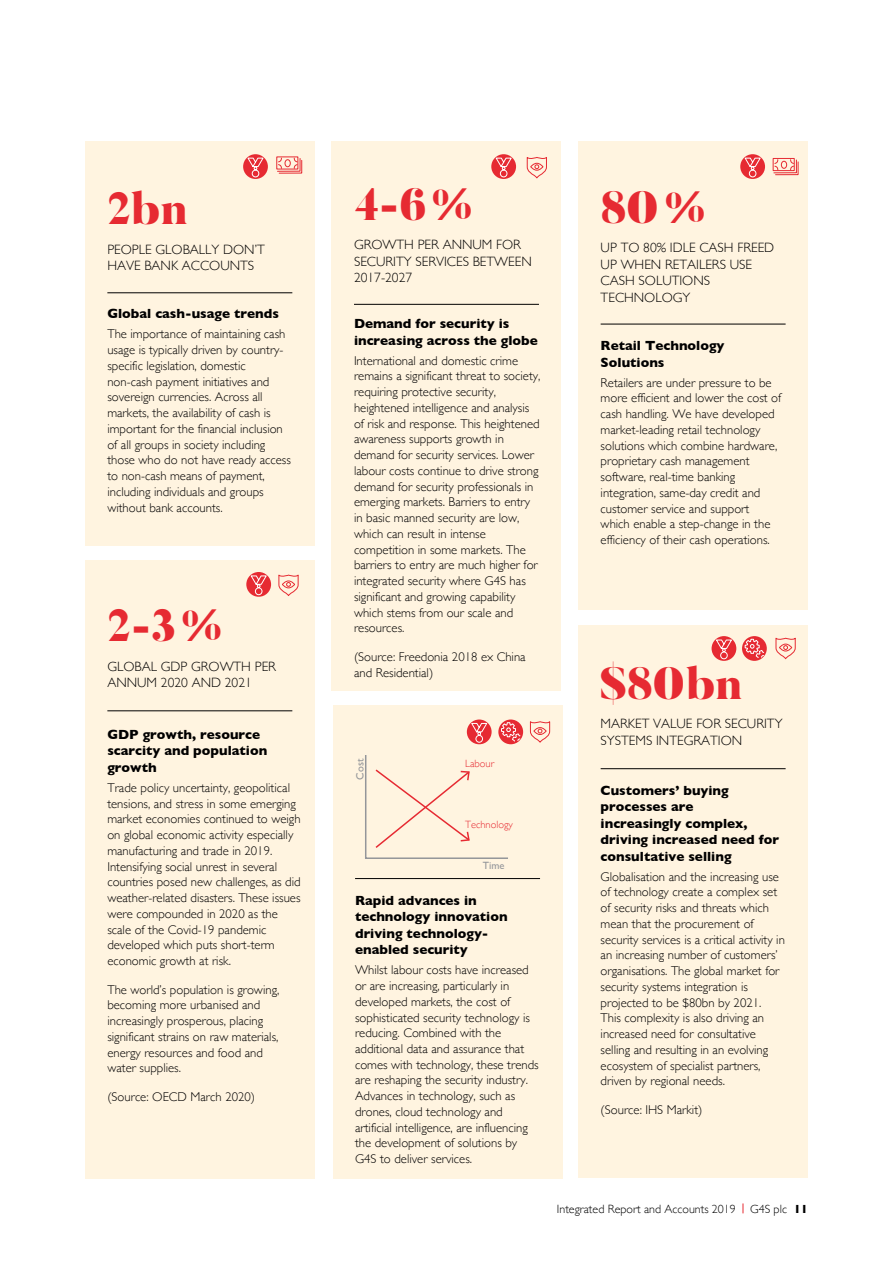
<style>
.page{position:relative;width:893px;height:1263px;background:#fff}
.page>*{position:absolute;margin:0;border:0;box-sizing:border-box;transform-origin:0 0}
.t1{font:900 45px "Butler";color:#e62a32}
.t2{font:700 13.5px/16.5px "Gill Sans";color:#000}
.t3{font:300 13.5px/16.5px "Gill Sans";color:#000}
.t4{font:300 12.75px/15.8px "Gill Sans";color:#000}
.t5{font:300 12px "Gill Sans";color:#000}
.t6{font:300 10.5px "Gill Sans";color:#e62a32}
.t7{font:10.5px "Gill Sans";color:#94969a}
.s1{font-weight:700}
</style>
<div class="page">
<div style="left:332px;top:141px;width:229px;height:550px;background:#fff4e0"></div>
<hr style="left:354px;top:304px;width:185px;height:1px;background:#000">
<svg style="left:526px;top:157px;width:21px;height:21px"></svg>
<div style="left:578px;top:625px;width:230px;height:553px;background:#fff4e0"></div>
<hr style="left:601px;top:768px;width:185px;height:1px;background:#000">
<svg style="left:775px;top:637px;width:21px;height:22px"></svg>
<div style="left:333px;top:705px;width:229px;height:474px;background:#fff4e0"></div>
<svg style="left:365px;top:755px;width:143px;height:104px"></svg>
<svg style="left:530px;top:721px;width:20px;height:21px"></svg>
<svg style="left:498px;top:719px;width:25px;height:25px"></svg>
<svg style="left:501px;top:722px;width:20px;height:20px"></svg>
<svg style="left:742px;top:636px;width:25px;height:25px"></svg>
<svg style="left:744px;top:638px;width:20px;height:20px"></svg>
<div style="left:712px;top:636px;width:24px;height:25px;background:#e62a32;border-radius:50%"></div>
<svg style="left:715px;top:639px;width:18px;height:20px"></svg>
<div style="left:578px;top:141px;width:230px;height:469px;background:#fff4e0"></div>
<hr style="left:601px;top:324px;width:185px;height:1px;background:#000">
<div style="left:773px;top:158px;width:22px;height:13px;border:1px solid #e62a32"></div>
<svg style="left:773px;top:159px;width:26px;height:16px"></svg>
<div style="left:85px;top:561px;width:230px;height:618px;background:#fff4e0"></div>
<hr style="left:107px;top:710px;width:185px;height:1px;background:#000">
<svg style="left:278px;top:574px;width:21px;height:22px"></svg>
<div style="left:85px;top:141px;width:230px;height:404px;background:#fff4e0"></div>
<hr style="left:107px;top:293px;width:185px;height:1px;background:#000">
<div style="left:276px;top:157px;width:22px;height:12px;border:1px solid #e62a32"></div>
<svg style="left:277px;top:157px;width:25px;height:17px"></svg>
<hr style="left:355px;top:878px;width:185px;height:1px;background:#000">
<div style="left:740px;top:154px;width:25px;height:25px;background:#e62a32;border-radius:50%"></div>
<svg style="left:744px;top:157px;width:17px;height:21px"></svg>
<div style="left:491px;top:154px;width:25px;height:25px;background:#e62a32;border-radius:50%"></div>
<svg style="left:495px;top:157px;width:17px;height:21px"></svg>
<svg style="left:467px;top:719px;width:25px;height:25px"></svg>
<svg style="left:470px;top:723px;width:18px;height:20px"></svg>
<div style="left:243px;top:154px;width:25px;height:25px;background:#e62a32;border-radius:50%"></div>
<svg style="left:247px;top:157px;width:17px;height:21px"></svg>
<div style="left:246px;top:572px;width:25px;height:25px;background:#e62a32;border-radius:50%"></div>
<svg style="left:250px;top:575px;width:17px;height:20px"></svg>
<h1 class="t1" style="left:107px;top:180px;width:82px">2bn</h1>
<p class="t3" style="left:107px;top:240px;width:159px">PEOPLE GLOBALLY DON’T<br>HAVE BANK ACCOUNTS</p>
<p class="t2" style="left:107px;top:306px;width:173px">Global cash-usage trends</p>
<p class="t4" style="left:107px;top:326px;width:185px">The importance of maintaining cash usage is typically driven by country&shy;specific legislation, domestic non-cash payment initiatives and sovereign currencies. Across all markets, the availability of cash is important for the financial inclusion of all groups in society including those who do not have ready access to non-cash means of payment, including individuals and groups without bank accounts.</p>
<h1 class="t1" style="left:107px;top:597px;width:121px">2-3%</h1>
<p class="t3" style="left:107px;top:657px;width:170px">GLOBAL GDP GROWTH PER<br>ANNUM 2020 AND 2021</p>
<p class="t2" style="left:107px;top:726px;width:161px">GDP growth, resource scarcity and population growth</p>
<p class="t4" style="left:107px;top:779px;width:195px">Trade policy uncertainty, geopolitical tensions, and stress in some emerging market economies continued to weigh on global economic activity especially manufacturing and trade in 2019.<br>Intensifying social unrest in several countries posed new challenges, as did weather-related disasters. These issues were compounded in 2020 as the scale of the Covid-19 pandemic developed which puts short-term economic growth at risk.</p>
<p class="t4" style="left:107px;top:981px;width:173px">The world’s population is growing, becoming more urbanised and increasingly prosperous, placing significant strains on raw materials, energy resources and food and water supplies.</p>
<p class="t4" style="left:107px;top:1088px;width:149px">(Source: OECD March 2020)</p>
<h1 class="t1" style="left:354px;top:176px;width:125px">4-6%</h1>
<p class="t3" style="left:354px;top:236px;width:179px">GROWTH PER ANNUM FOR<br>SECURITY SERVICES BETWEEN<br>2017-2027</p>
<p class="t2" style="left:354px;top:315px;width:185px">Demand for security is increasing across the globe</p>
<p class="t4" style="left:354px;top:352px;width:188px">International and domestic crime remains a significant threat to society, requiring protective security, heightened intelligence and analysis of risk and response. This heightened awareness supports growth in demand for security services. Lower labour costs continue to drive strong demand for security professionals in emerging markets. Barriers to entry in basic manned security are low, which can result in intense competition in some markets. The barriers to entry are much higher for integrated security where G4S has significant and growing capability which stems from our scale and resources.</p>
<p class="t4" style="left:354px;top:648px;width:173px">(Source: Freedonia 2018 ex China and Residential)</p>
<p class="t7" style="left:354px;top:779px;width:22px;rotate:-90deg">Cost</p>
<p class="t6" style="left:465px;top:755px;width:31px">Labour</p>
<p class="t6" style="left:465px;top:816px;width:49px">Technology</p>
<p class="t7" style="left:483px;top:859px;width:23px">Time</p>
<p class="t2" style="left:355px;top:892px;width:154px">Rapid advances in technology innovation driving technology&shy;enabled security</p>
<p class="t4" style="left:355px;top:961px;width:185px">Whilst labour costs have increased or are increasing, particularly in developed markets, the cost of sophisticated security technology is reducing. Combined with the additional data and assurance that comes with technology, these trends are reshaping the security industry.<br>Advances in technology, such as drones, cloud technology and artificial intelligence, are influencing the development of solutions by G4S to deliver services.</p>
<h1 class="t1" style="left:601px;top:179px;width:111px">80%</h1>
<p class="t3" style="left:601px;top:239px;width:175px">UP TO 80% IDLE CASH FREED<br>UP WHEN RETAILERS USE<br>CASH SOLUTIONS<br>TECHNOLOGY</p>
<p class="t2" style="left:601px;top:337px;width:125px">Retail Technology<br>Solutions</p>
<p class="t4" style="left:601px;top:374px;width:182px">Retailers are under pressure to be more efficient and lower the cost of cash handling. We have developed market-leading retail technology solutions which combine hardware, proprietary cash management software, real-time banking integration, same-day credit and customer service and support which enable a step-change in the efficiency of their cash operations.</p>
<h1 class="t1" style="left:601px;top:655px;width:143px">$80bn</h1>
<p class="t3" style="left:601px;top:715px;width:183px">MARKET VALUE FOR SECURITY<br>SYSTEMS INTEGRATION</p>
<p class="t2" style="left:601px;top:782px;width:180px">Customers’ buying processes are<br>increasingly complex, driving increased need for consultative selling</p>
<p class="t4" style="left:601px;top:868px;width:186px">Globalisation and the increasing use of technology create a complex set of security risks and threats which mean that the procurement of security services is a critical activity in an increasing number of customers’ organisations. The global market for security systems integration is projected to be $80bn by 2021.<br>This complexity is also driving an increased need for consultative selling and resulting in an evolving ecosystem of specialist partners, driven by regional needs.</p>
<p class="t4" style="left:601px;top:1101px;width:103px">(Source: IHS Markit)</p>
<p class="t5" style="left:557px;top:1200px;width:252px">Integrated Report and Accounts 2019 G4S plc <span class="s1">11</span></p>
</div>
